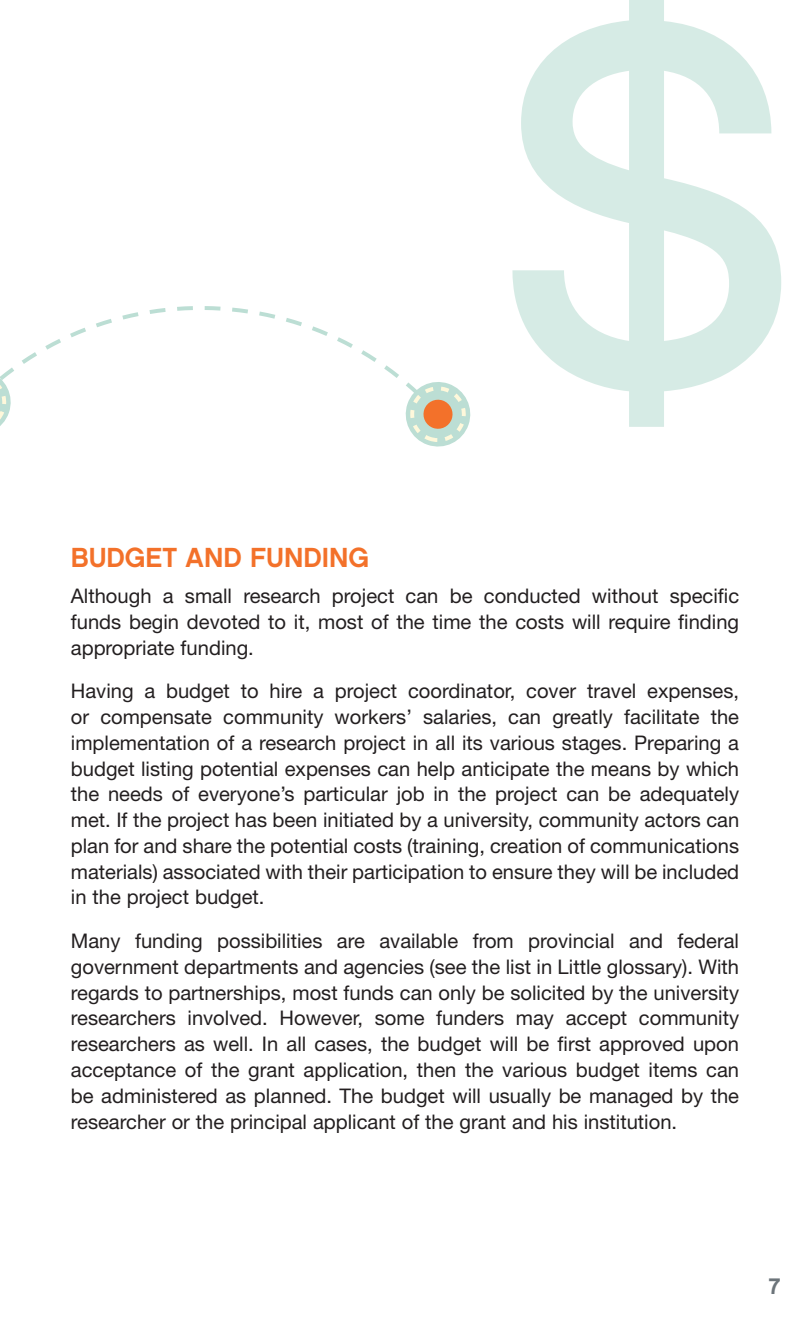
<style>
.page{position:relative;width:810px;height:1337px;background:#fff}
.page>*{position:absolute;margin:0;border:0;box-sizing:border-box;transform-origin:0 0}
.t1{font:27.68px "Chalet New York Nineteen Eighty";color:#f3712a}
.t2{font:22.5px "Chalet New York Nineteen Eighty";color:#6c747a}
.t3{font:20.25px/25.9px "Helvetica Neue";color:#231f20;text-align:justify}
</style>
<div class="page">
<svg style="left:512px;top:0;width:269px;height:427px"></svg>
<svg style="left:22px;top:306px;width:377px;height:72px"></svg>
<svg style="left:0;top:367px;width:14px;height:59px"></svg>
<svg style="left:405px;top:382px;width:66px;height:65px"></svg>
<h1 class="t1" style="left:71px;top:540px;width:300px">BUDGET AND FUNDING</h1>
<p class="t3" style="left:71px;top:582px;width:670px">Although a small research project can be conducted without specific funds begin devoted to it, most of the time the costs will require finding appropriate funding.</p>
<p class="t3" style="left:71px;top:677px;width:670px">Having a budget to hire a project coordinator, cover travel expenses, or compensate community workers’ salaries, can greatly facilitate the implementation of a research project in all its various stages. Preparing a budget listing potential expenses can help anticipate the means by which the needs of everyone’s particular job in the project can be adequately met. If the project has been initiated by a university, community actors can plan for and share the potential costs (training, creation of communications materials) associated with their participation to ensure they will be included in the project budget.</p>
<p class="t3" style="left:71px;top:927px;width:670px">Many funding possibilities are available from provincial and federal government departments and agencies (see the list in Little glossary). With regards to partnerships, most funds can only be solicited by the university researchers involved. However, some funders may accept community researchers as well. In all cases, the budget will be first approved upon acceptance of the grant application, then the various budget items can be administered as planned. The budget will usually be managed by the researcher or the principal applicant of the grant and his institution.</p>
<p class="t2" style="left:769px;top:1272px;width:13px">7</p>
</div>
